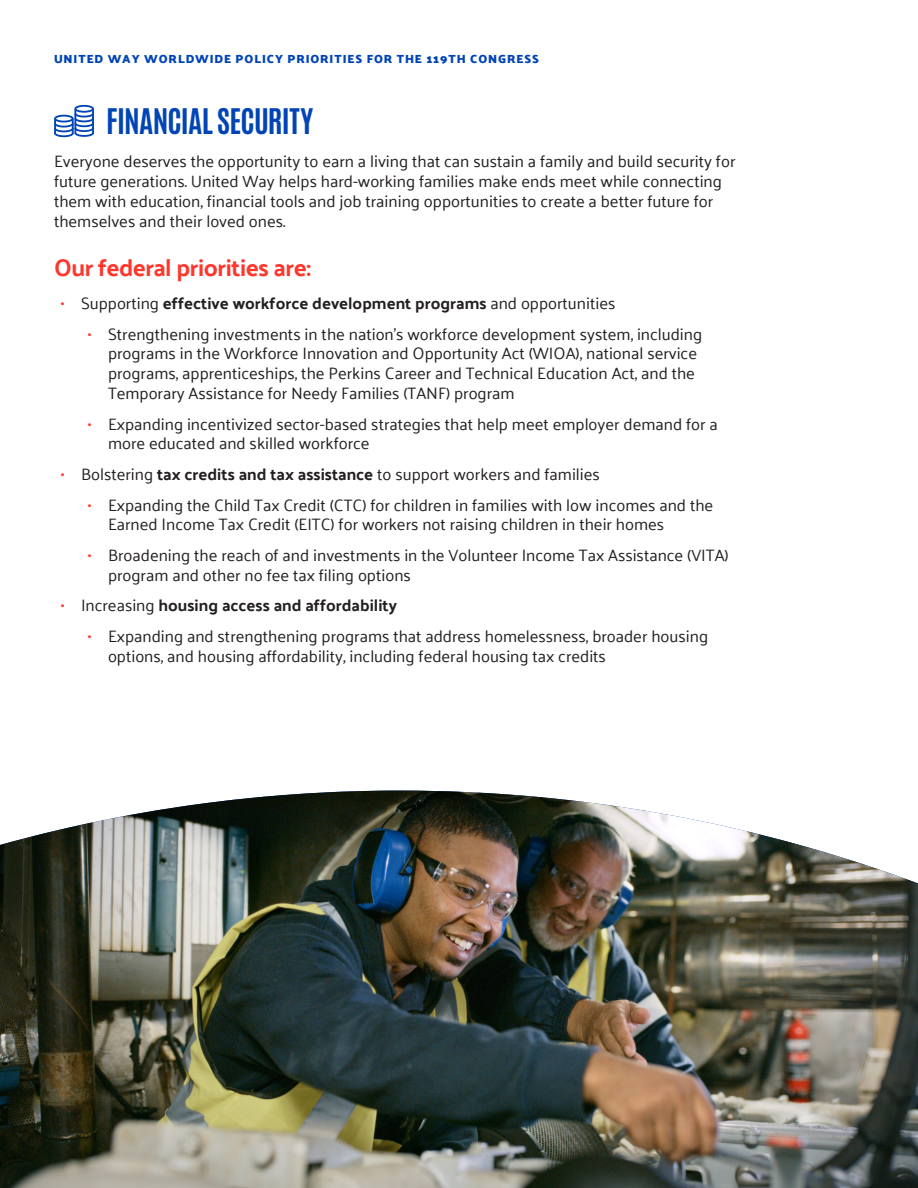
<style>
.page{position:relative;width:918px;height:1188px;background:#fff}
.page>*{position:absolute;margin:0;border:0;box-sizing:border-box;transform-origin:0 0}
.Body_Heading_I{font:30px "Antonio";letter-spacing:-.015em;color:#0044b5}
.Body_Heading_2{font:700 24px "Palanquin";letter-spacing:-.02em;color:#fd372c}
.Body_Copy{font:16.5px/19.8px "Palanquin";color:#231f20}
.t1{font:700 16.5px "Palanquin";color:#231f20}
.t2{font:700 12px "Palanquin Dark";letter-spacing:.075em;color:#0044b5}
.s1{font-weight:400;color:#fd372c}
.s2{font-weight:400}
.s3{color:#fd372c}
.s4{font-weight:700}
</style>
<div class="page">
<img style="left:0;top:791px;width:918px;height:397px">
<div style="left:74px;top:105px;width:20px;height:8px;border:2px solid #0044b5;border-radius:50%"></div>
<svg style="left:54px;top:108px;width:40px;height:29px"></svg>
<p class="t2" style="left:54px;top:52px;width:486px">UNITED WAY WORLDWIDE POLICY PRIORITIES FOR THE 119TH CONGRESS</p>
<p class="Body_Heading_I" style="left:106px;top:100px;width:209px">FINANCIAL SECURITY</p>
<p class="Body_Copy" style="left:54px;top:152px;width:683px">Everyone deserves the opportunity to earn a living that can sustain a family and build security for future generations. United Way helps hard-working families make ends meet while connecting them with education, financial tools and job training opportunities to create a better future for themselves and their loved ones.</p>
<p class="Body_Heading_2" style="left:54px;top:253px;width:258px">Our federal priorities are:</p>
<p class="t1" style="left:61px;top:294px;width:556px"><span class="s1">•</span> <span class="s2">Supporting</span> effective workforce development programs <span class="s2">and opportunities</span></p>
<p class="Body_Copy" style="left:108px;top:324px;width:596px;text-indent:-20px"><span class="s3">•</span> Strengthening investments in the nation’s workforce development system, including programs in the Workforce Innovation and Opportunity Act (WIOA), national service programs, apprenticeships, the Perkins Career and Technical Education Act, and the Temporary Assistance for Needy Families (TANF) program</p>
<p class="Body_Copy" style="left:108px;top:414px;width:611px;text-indent:-20px"><span class="s3">•</span> Expanding incentivized sector-based strategies that help meet employer demand for a more educated and skilled workforce</p>
<p class="Body_Copy" style="left:61px;top:464px;width:541px"><span class="s3">•</span> Bolstering <span class="s4">tax credits and tax assistance</span> to support workers and families</p>
<p class="Body_Copy" style="left:108px;top:495px;width:607px;text-indent:-20px"><span class="s3">•</span> Expanding the Child Tax Credit (CTC) for children in families with low incomes and the<br>Earned Income Tax Credit (EITC) for workers not raising children in their homes</p>
<p class="Body_Copy" style="left:108px;top:545px;width:622px;text-indent:-20px"><span class="s3">•</span> Broadening the reach of and investments in the Volunteer Income Tax Assistance (VITA) program and other no fee tax filing options</p>
<p class="t1" style="left:61px;top:596px;width:338px"><span class="s1">•</span> <span class="s2">Increasing</span> housing access and affordability</p>
<p class="Body_Copy" style="left:108px;top:626px;width:602px;text-indent:-20px"><span class="s3">•</span> Expanding and strengthening programs that address homelessness, broader housing options, and housing affordability, including federal housing tax credits</p>
</div>
